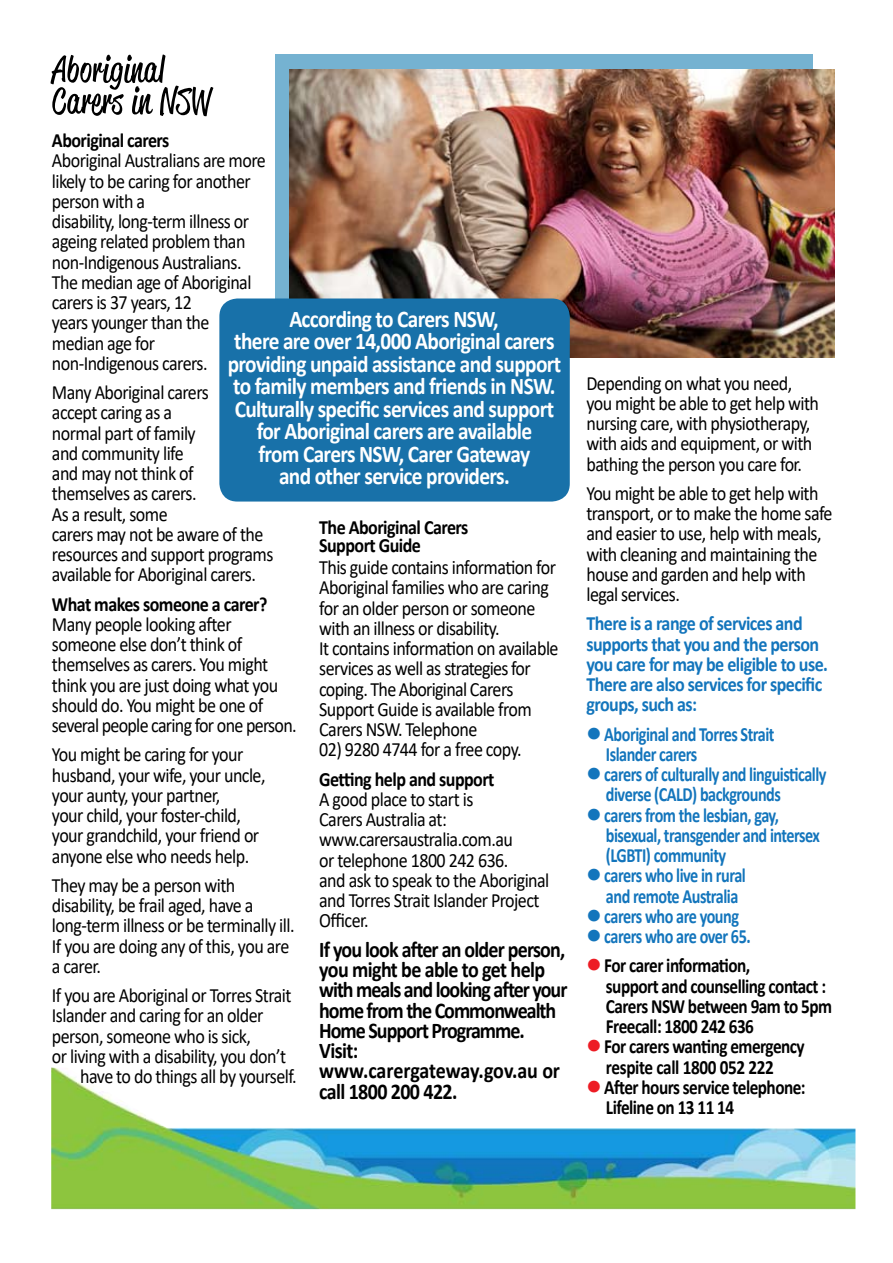
<style>
.page{position:relative;width:893px;height:1263px;background:#fff}
.page>*{position:absolute;margin:0;border:0;box-sizing:border-box;transform-origin:0 0}
.t1{font:700 24px/22.5px "Calibri";letter-spacing:-.03em;color:#fff;text-align:center;scale:.89 1}
.t2{font:700 22.5px/20.2px "Calibri";letter-spacing:-.04em;color:#000;scale:.89 1}
.t3{font:20.25px/20.2px "Calibri";letter-spacing:-.03em;color:#000;scale:.89 1}
.t4{font:700 20.25px/20.2px "Calibri";letter-spacing:-.03em;color:#1375bc;scale:.8 1}
.t5{font:700 20.25px/20.2px "Calibri";letter-spacing:-.03em;color:#000;scale:.85 1}
.t6{font:700 20.25px/20.2px "Calibri";letter-spacing:-.03em;color:#1375bc;scale:.89 1}
.t7{font:700 20.25px/18.8px "Calibri";letter-spacing:-.03em;color:#000;scale:.89 1}
.s1{color:#ed1c24}
</style>
<div class="page">
<div style="left:275px;top:54px;width:538px;height:281px;background:#75b2d1"></div>
<img style="left:51px;top:1068px;width:804px;height:141px">
<svg style="left:51px;top:55px;width:163px;height:62px"></svg>
<img style="left:289px;top:69px;width:545px;height:288px">
<div style="left:219px;top:298px;width:351px;height:203px;background:#1871a9;border-radius:18px"></div>
<p class="t7" style="left:52px;top:131px;width:134px">Aboriginal carers</p>
<p class="t3" style="left:52px;top:150px;width:242px">Aboriginal Australians are more likely to be caring for another person with a<br>disability, long-term illness or ageing related problem than non-Indigenous Australians.<br>The median age of Aboriginal carers is 37 years, 12<br>years younger than the median age for non-Indigenous carers.</p>
<p class="t3" style="left:52px;top:382px;width:250px">Many Aboriginal carers<br>accept caring as a<br>normal part of family<br>and community life<br>and may not think of themselves as carers.<br>As a result, some<br>carers may not be aware of the resources and support programs available for Aboriginal carers.</p>
<p class="t7" style="left:52px;top:594px;width:244px">What makes someone a carer?</p>
<p class="t3" style="left:52px;top:613px;width:276px">Many people looking after someone else don’t think of themselves as carers. You might think you are just doing what you should do. You might be one of several people caring for one person.</p>
<p class="t3" style="left:52px;top:744px;width:242px">You might be caring for your husband, your wife, your uncle, your aunty, your partner,<br>your child, your foster-child, your grandchild, your friend or anyone else who needs help.</p>
<p class="t3" style="left:52px;top:874px;width:274px">They may be a person with disability, be frail aged, have a long-term illness or be terminally ill.<br>If you are doing any of this, you are a carer.</p>
<p class="t3" style="left:52px;top:985px;width:271px">If you are Aboriginal or Torres Strait</p>
<p class="t3" style="left:52px;top:1005px;width:239px">Islander and caring for an older</p>
<p class="t3" style="left:52px;top:1025px;width:225px">person, someone who is sick,</p>
<p class="t3" style="left:52px;top:1045px;width:265px">or living with a disability, you don’t</p>
<p class="t3" style="left:80px;top:1066px;width:245px">have to do things all by yourself.</p>
<p class="t1" style="left:228px;top:307px;width:376px">According to Carers NSW,<br>there are over 14,000 Aboriginal carers providing unpaid assistance and support to family members and friends in NSW.<br>Culturally specific services and support for Aboriginal carers are available<br>from Carers NSW, Carer Gateway<br>and other service providers.</p>
<p class="t7" style="left:319px;top:517px;width:169px">The Aboriginal Carers<br>Support Guide</p>
<p class="t3" style="left:319px;top:557px;width:270px">This guide contains information for<br>Aboriginal families who are caring for an older person or someone with an illness or disability.<br>It contains information on available services as well as strategies for coping. The Aboriginal Carers<br>Support Guide is available from<br>Carers NSW. Telephone</p>
<p class="t3" style="left:319px;top:739px;width:229px">02) 9280 4744 for a free copy.</p>
<p class="t7" style="left:319px;top:769px;width:198px">Getting help and support</p>
<p class="t3" style="left:319px;top:788px;width:260px">A good place to start is<br>Carers Australia at: www.carersaustralia.com.au<br>or telephone 1800 242 636.<br>and ask to speak to the Aboriginal and Torres Strait Islander Project<br>Officer.</p>
<p class="t2" style="left:319px;top:939px;width:280px">If you look after an older person, you might be able to get help with meals and looking after your home from the Commonwealth<br>Home Support Programme.<br>Visit: www.carergateway.gov.au or call 1800 200 422.</p>
<p class="t3" style="left:586px;top:372px;width:263px">Depending on what you need, you might be able to get help with nursing care, with physiotherapy, with aids and equipment, or with bathing the person you care for.</p>
<p class="t3" style="left:586px;top:482px;width:278px">You might be able to get help with transport, or to make the home safe and easier to use, help with meals, with cleaning and maintaining the house and garden and help with legal services.</p>
<p class="t6" style="left:586px;top:613px;width:273px">There is a range of services and supports that you and the person you care for may be eligible to use.<br>There are also services for specific groups, such as:</p>
<p class="t4" style="left:606px;top:723px;width:212px;text-indent:-20px">● Aboriginal and Torres Strait<br>Islander carers</p>
<p class="t4" style="left:606px;top:764px;width:277px;text-indent:-20px">● carers of culturally and linguistically diverse (CALD) backgrounds</p>
<p class="t4" style="left:606px;top:804px;width:269px;text-indent:-20px">● carers from the lesbian, gay, bisexual, transgender and intersex (LGBTI) community</p>
<p class="t4" style="left:586px;top:865px;width:201px;text-align:center">● carers who live in rural and remote Australia</p>
<p class="t4" style="left:586px;top:906px;width:192px">● carers who are young</p>
<p class="t4" style="left:586px;top:926px;width:207px">● carers who are over 65.</p>
<p class="t5" style="left:606px;top:955px;width:268px;text-indent:-20px"><span class="s1">●</span> For carer information,<br>support and counselling contact :<br>Carers NSW between 9am to 5pm<br>Freecall: 1800 242 636</p>
<p class="t5" style="left:586px;top:1036px;width:258px;text-align:center"><span class="s1">●</span> For carers wanting emergency respite call 1800 052 222</p>
<p class="t5" style="left:606px;top:1077px;width:237px;text-indent:-20px"><span class="s1">●</span> After hours service telephone:<br>Lifeline on 13 11 14</p>
</div>
